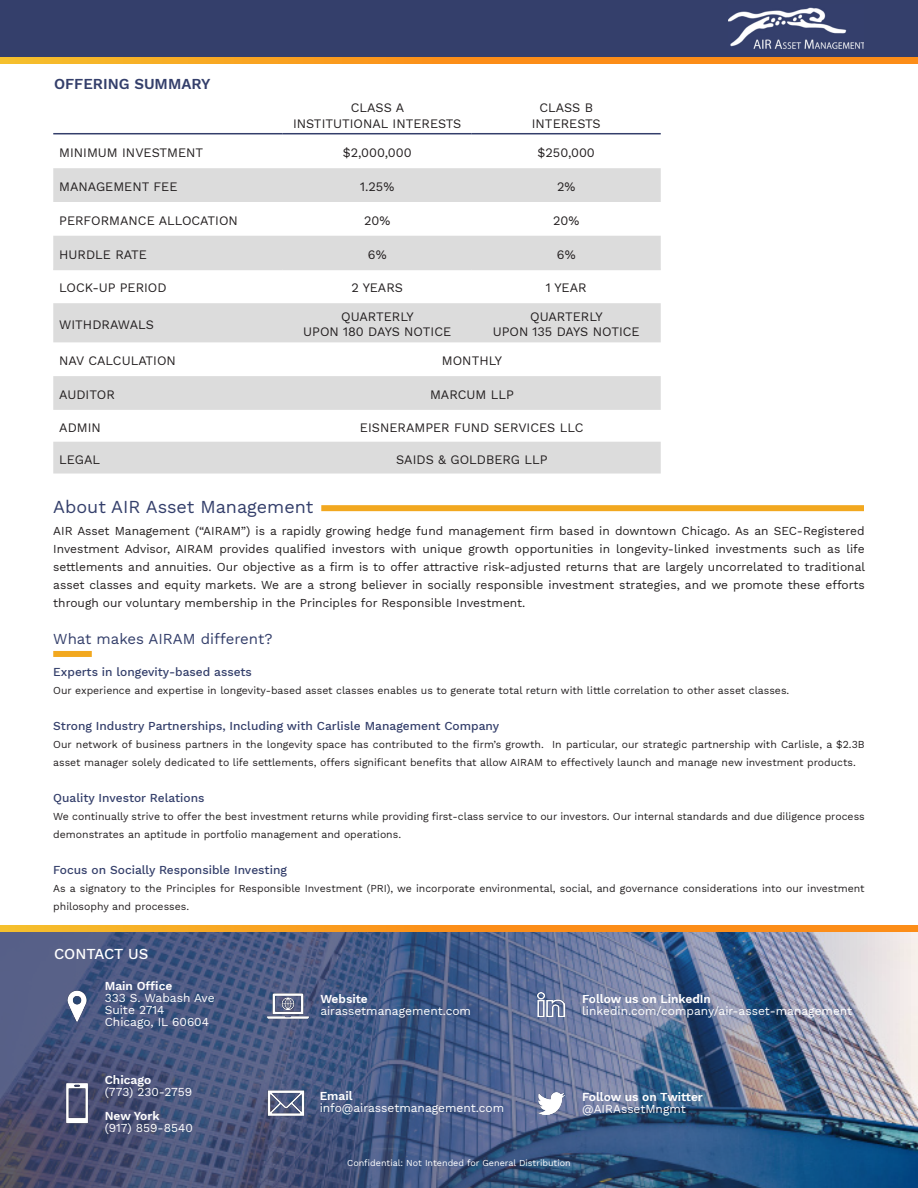
<style>
.page{position:relative;width:918px;height:1188px;background:#fff}
.page>*{position:absolute;margin:0;border:0;box-sizing:border-box;transform-origin:0 0}
.t1{font:18px "Work Sans";color:#343f6b}
.t2{font:15px "Work Sans";color:#343f6b}
.t3{font:600 15px "Work Sans";color:#343f6b}
.t4{font:500 15px "Work Sans";color:#fff}
.t5{font:12.75px "Work Sans";color:#231f20}
.t6{font:12px/18px "Work Sans";color:#231f20;text-align:justify}
.t7{font:12px "Work Sans";color:#fff}
.t8{font:500 12px "Work Sans";color:#343f6b}
.t9{font:600 12px "Work Sans";color:#fff}
.t10{font:10.5px/18px "Work Sans";color:#231f20}
.t11{font:9px "Work Sans";color:#fff}
</style>
<div class="page">
<img style="left:0;top:932px;width:918px;height:256px">
<svg style="left:53px;top:168px;width:608px;height:306px;fill:#dcdcdc"></svg>
<hr style="left:53px;top:133px;width:230px;height:1px;background:#343f6b">
<hr style="left:283px;top:133px;width:189px;height:1px;background:#343f6b">
<hr style="left:472px;top:133px;width:189px;height:1px;background:#343f6b">
<hr style="left:53px;top:269px;width:230px;height:1px;background:#dcdcdc">
<hr style="left:283px;top:269px;width:189px;height:1px;background:#dcdcdc">
<hr style="left:472px;top:269px;width:189px;height:1px;background:#dcdcdc">
<div style="left:321px;top:505px;width:543px;height:6px;background:#f2a81f"></div>
<svg style="left:0;top:925px;width:918px;height:7px;background:#fa991d"></svg>
<img style="left:55px;top:984px;width:44px;height:43px">
<img style="left:55px;top:1082px;width:44px;height:43px">
<img style="left:266px;top:984px;width:43px;height:43px">
<img style="left:538px;top:1092px;width:27px;height:22px">
<img style="left:538px;top:992px;width:27px;height:24px">
<img style="left:265px;top:1082px;width:43px;height:43px">
<div style="left:53px;top:651px;width:39px;height:6px;background:#f2a81f"></div>
<div style="left:0;top:0;width:918px;height:57px;background:#343f6b"></div>
<svg style="left:0;top:57px;width:918px;height:6px;background:#fa991d"></svg>
<img style="left:729px;top:7px;width:135px;height:42px">
<p class="t3" style="left:54px;top:73px;width:158px">OFFERING SUMMARY</p>
<p class="t5" style="left:351px;top:98px;width:55px">CLASS A</p>
<p class="t5" style="left:293px;top:114px;width:170px">INSTITUTIONAL INTERESTS</p>
<p class="t5" style="left:539px;top:98px;width:55px">CLASS B</p>
<p class="t5" style="left:532px;top:114px;width:70px">INTERESTS</p>
<p class="t5" style="left:59px;top:143px;width:146px">MINIMUM INVESTMENT</p>
<p class="t5" style="left:343px;top:143px;width:70px">$2,000,000</p>
<p class="t5" style="left:538px;top:143px;width:59px">$250,000</p>
<p class="t5" style="left:59px;top:177px;width:120px">MANAGEMENT FEE</p>
<p class="t5" style="left:360px;top:177px;width:36px">1.25%</p>
<p class="t5" style="left:557px;top:177px;width:20px">2%</p>
<p class="t5" style="left:59px;top:211px;width:180px">PERFORMANCE ALLOCATION</p>
<p class="t5" style="left:364px;top:211px;width:28px">20%</p>
<p class="t5" style="left:553px;top:211px;width:28px">20%</p>
<p class="t5" style="left:59px;top:245px;width:89px">HURDLE RATE</p>
<p class="t5" style="left:368px;top:245px;width:20px">6%</p>
<p class="t5" style="left:557px;top:245px;width:20px">6%</p>
<p class="t5" style="left:59px;top:278px;width:109px">LOCK-UP PERIOD</p>
<p class="t5" style="left:352px;top:278px;width:53px">2 YEARS</p>
<p class="t5" style="left:546px;top:278px;width:42px">1 YEAR</p>
<p class="t5" style="left:59px;top:315px;width:96px">WITHDRAWALS</p>
<p class="t5" style="left:341px;top:307px;width:74px">QUARTERLY</p>
<p class="t5" style="left:303px;top:322px;width:149px">UPON 180 DAYS NOTICE</p>
<p class="t5" style="left:530px;top:307px;width:74px">QUARTERLY</p>
<p class="t5" style="left:493px;top:322px;width:149px">UPON 135 DAYS NOTICE</p>
<p class="t5" style="left:59px;top:351px;width:118px">NAV CALCULATION</p>
<p class="t5" style="left:442px;top:351px;width:62px">MONTHLY</p>
<p class="t5" style="left:59px;top:385px;width:57px">AUDITOR</p>
<p class="t5" style="left:430px;top:385px;width:85px">MARCUM LLP</p>
<p class="t5" style="left:59px;top:418px;width:43px">ADMIN</p>
<p class="t5" style="left:360px;top:418px;width:225px">EISNERAMPER FUND SERVICES LLC</p>
<p class="t5" style="left:59px;top:450px;width:42px">LEGAL</p>
<p class="t5" style="left:396px;top:450px;width:153px">SAIDS &amp; GOLDBERG LLP</p>
<p class="t1" style="left:53px;top:494px;width:262px">About AIR Asset Management</p>
<p class="t6" style="left:53px;top:521px;width:813px">AIR Asset Management (“AIRAM”) is a rapidly growing hedge fund management firm based in downtown Chicago. As an SEC-Registered Investment Advisor, AIRAM provides qualified investors with unique growth opportunities in longevity-linked investments such as life settlements and annuities. Our objective as a firm is to offer attractive risk-adjusted returns that are largely uncorrelated to traditional asset classes and equity markets. We are a strong believer in socially responsible investment strategies, and we promote these efforts through our voluntary membership in the Principles for Responsible Investment.</p>
<p class="t2" style="left:53px;top:627px;width:221px">What makes AIRAM different?</p>
<p class="t8" style="left:53px;top:663px;width:200px">Experts in longevity-based assets</p>
<p class="t10" style="left:53px;top:681px;width:738px">Our experience and expertise in longevity-based asset classes enables us to generate total return with little correlation to other asset classes.</p>
<p class="t8" style="left:53px;top:717px;width:447px">Strong Industry Partnerships, Including with Carlisle Management Company</p>
<p class="t10" style="left:53px;top:735px;width:813px">Our network of business partners in the longevity space has contributed to the firm’s growth. In particular, our strategic partnership with Carlisle, a $2.3B asset manager solely dedicated to life settlements, offers significant benefits that allow AIRAM to effectively launch and manage new investment products.</p>
<p class="t8" style="left:53px;top:789px;width:153px">Quality Investor Relations</p>
<p class="t10" style="left:53px;top:807px;width:813px">We continually strive to offer the best investment returns while providing first-class service to our investors. Our internal standards and due diligence process demonstrates an aptitude in portfolio management and operations.</p>
<p class="t8" style="left:53px;top:861px;width:235px">Focus on Socially Responsible Investing</p>
<p class="t10" style="left:53px;top:879px;width:813px">As a signatory to the Principles for Responsible Investment (PRI), we incorporate environmental, social, and governance considerations into our investment philosophy and processes.</p>
<p class="t4" style="left:54px;top:942px;width:96px">CONTACT US</p>
<p class="t9" style="left:105px;top:977px;width:69px">Main Office</p>
<p class="t7" style="left:105px;top:989px;width:111px">333 S. Wabash Ave</p>
<p class="t7" style="left:105px;top:1001px;width:61px">Suite 2714</p>
<p class="t7" style="left:105px;top:1013px;width:106px">Chicago, IL 60604</p>
<p class="t9" style="left:582px;top:990px;width:130px">Follow us on LinkedIn</p>
<p class="t7" style="left:582px;top:1002px;width:272px">linkedin.com/company/air-asset-management</p>
<p class="t9" style="left:320px;top:990px;width:49px">Website</p>
<p class="t7" style="left:320px;top:1002px;width:152px">airassetmanagement.com</p>
<p class="t9" style="left:105px;top:1070px;width:48px">Chicago</p>
<p class="t7" style="left:105px;top:1082px;width:89px">(773) 230-2759</p>
<p class="t9" style="left:105px;top:1106px;width:56px">New York</p>
<p class="t7" style="left:105px;top:1118px;width:90px">(917) 859-8540</p>
<p class="t9" style="left:320px;top:1087px;width:35px">Email</p>
<p class="t7" style="left:320px;top:1099px;width:186px">info@airassetmanagement.com</p>
<p class="t9" style="left:582px;top:1088px;width:122px">Follow us on Twitter</p>
<p class="t7" style="left:582px;top:1100px;width:105px">@AIRAssetMngmt</p>
<p class="t11" style="left:347px;top:1156px;width:225px">Confidential: Not Intended for General Distribution</p>
</div>
